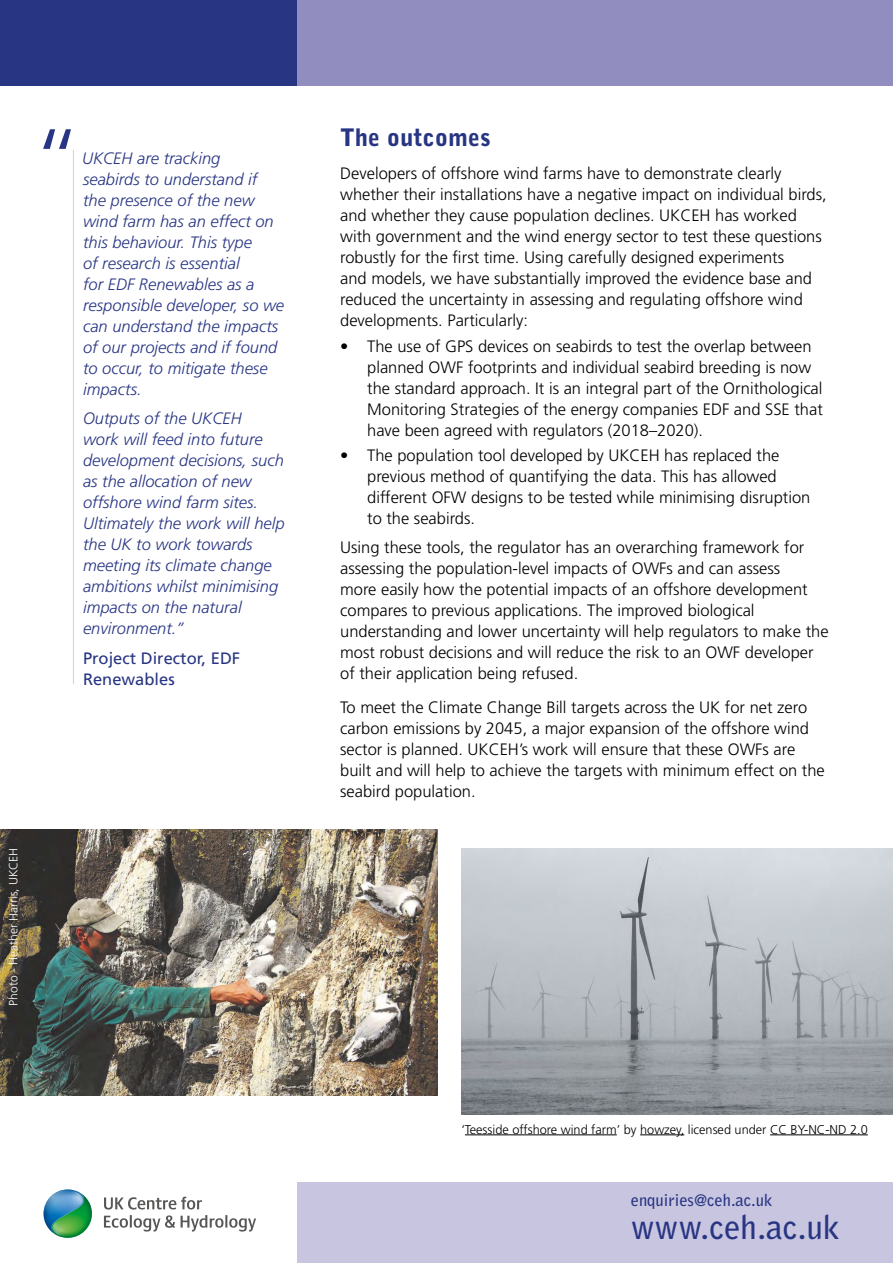
<style>
.page{position:relative;width:893px;height:1263px;background:#fff}
.page>*{position:absolute;margin:0;border:0;box-sizing:border-box;transform-origin:0 0}
.t1{font:300 90px "Frutiger LT Std";color:#283583}
.t2{font:700 33px "Bell Gothic Std";color:#283583}
.t3{font:900 24px "Bell Gothic Std";color:#283583}
.t4{font:300 16.5px/21px "Frutiger LT Std";color:#000}
.t5{font:italic 300 16.5px/21px "Frutiger LT Std";color:#283583}
.t6{font:16.5px/21px "Frutiger LT Std";color:#283583}
.t7{font:700 16.5px "Bell Gothic Std";color:#283583}
.t8{font:300 12.75px "Frutiger LT Std";color:#000}
.t9{font:300 12px "Frutiger LT Std";color:#fff}
</style>
<div class="page">
<img style="left:0;top:829px;width:437px;height:267px">
<div style="left:298px;top:1182px;width:595px;height:81px;background:#c8c5e0"></div>
<div style="left:0;top:0;width:298px;height:85px;background:#283583"></div>
<div style="left:298px;top:0;width:595px;height:85px;background:#918dbe"></div>
<svg style="left:104px;top:1196px;width:98px;height:13px"></svg>
<svg style="left:104px;top:1215px;width:71px;height:16px"></svg>
<svg style="left:181px;top:1215px;width:75px;height:16px"></svg>
<svg style="left:43px;top:1189px;width:49px;height:49px"></svg>
<hr style="left:73px;top:150px;width:1px;height:534px;background:#bae1e9">
<img style="left:461px;top:849px;width:432px;height:265px">
<hr style="left:465px;top:1134px;width:152px;height:1px;background:#000">
<hr style="left:640px;top:1134px;width:44px;height:1px;background:#000">
<hr style="left:770px;top:1134px;width:98px;height:1px;background:#000">
<h1 class="t1" style="left:32px;top:110px;width:52px">“</h1>
<p class="t5" style="left:82px;top:148px;width:204px">UKCEH are tracking<br>seabirds to understand if<br>the presence of the new wind farm has an effect on this behaviour. This type<br>of research is essential<br>for EDF Renewables as a responsible developer, so we can understand the impacts of our projects and if found to occur, to mitigate these impacts.</p>
<p class="t5" style="left:83px;top:408px;width:203px">Outputs of the UKCEH<br>work will feed into future development decisions, such as the allocation of new offshore wind farm sites.<br>Ultimately the work will help the UK to work towards meeting its climate change ambitions whilst minimising impacts on the natural environment.”</p>
<p class="t6" style="left:83px;top:648px;width:159px">Project Director, EDF<br>Renewables</p>
<p class="t9" style="left:7px;top:1005px;width:160px;rotate:-90deg">Photo - Heather Harris, UKCEH</p>
<h3 class="t3" style="left:340px;top:123px;width:152px">The outcomes</h3>
<p class="t4" style="left:340px;top:163px;width:488px">Developers of offshore wind farms have to demonstrate clearly whether their installations have a negative impact on individual birds, and whether they cause population declines. UKCEH has worked with government and the wind energy sector to test these questions robustly for the first time. Using carefully designed experiments<br>and models, we have substantially improved the evidence base and reduced the uncertainty in assessing and regulating offshore wind developments. Particularly:</p>
<p class="t4" style="left:367px;top:336px;width:457px;text-indent:-27px">• The use of GPS devices on seabirds to test the overlap between planned OWF footprints and individual seabird breeding is now the standard approach. It is an integral part of the Ornithological Monitoring Strategies of the energy companies EDF and SSE that have been agreed with regulators (2018–2020).</p>
<p class="t4" style="left:367px;top:445px;width:445px;text-indent:-27px">• The population tool developed by UKCEH has replaced the previous method of quantifying the data. This has allowed different OFW designs to be tested while minimising disruption to the seabirds.</p>
<p class="t4" style="left:340px;top:537px;width:490px">Using these tools, the regulator has an overarching framework for assessing the population-level impacts of OWFs and can assess<br>more easily how the potential impacts of an offshore development compares to previous applications. The improved biological understanding and lower uncertainty will help regulators to make the most robust decisions and will reduce the risk to an OWF developer of their application being refused.</p>
<p class="t4" style="left:340px;top:697px;width:486px">To meet the Climate Change Bill targets across the UK for net zero carbon emissions by 2045, a major expansion of the offshore wind sector is planned. UKCEH’s work will ensure that these OWFs are built and will help to achieve the targets with minimum effect on the seabird population.</p>
<p class="t8" style="left:461px;top:1122px;width:408px">‘Teesside offshore wind farm’ by howzey, licensed under CC BY-NC-ND 2.0</p>
<p class="t7" style="left:631px;top:1190px;width:143px">enquiries@ceh.ac.uk</p>
<h2 class="t2" style="left:631px;top:1207px;width:210px">www.ceh.ac.uk</h2>
</div>
